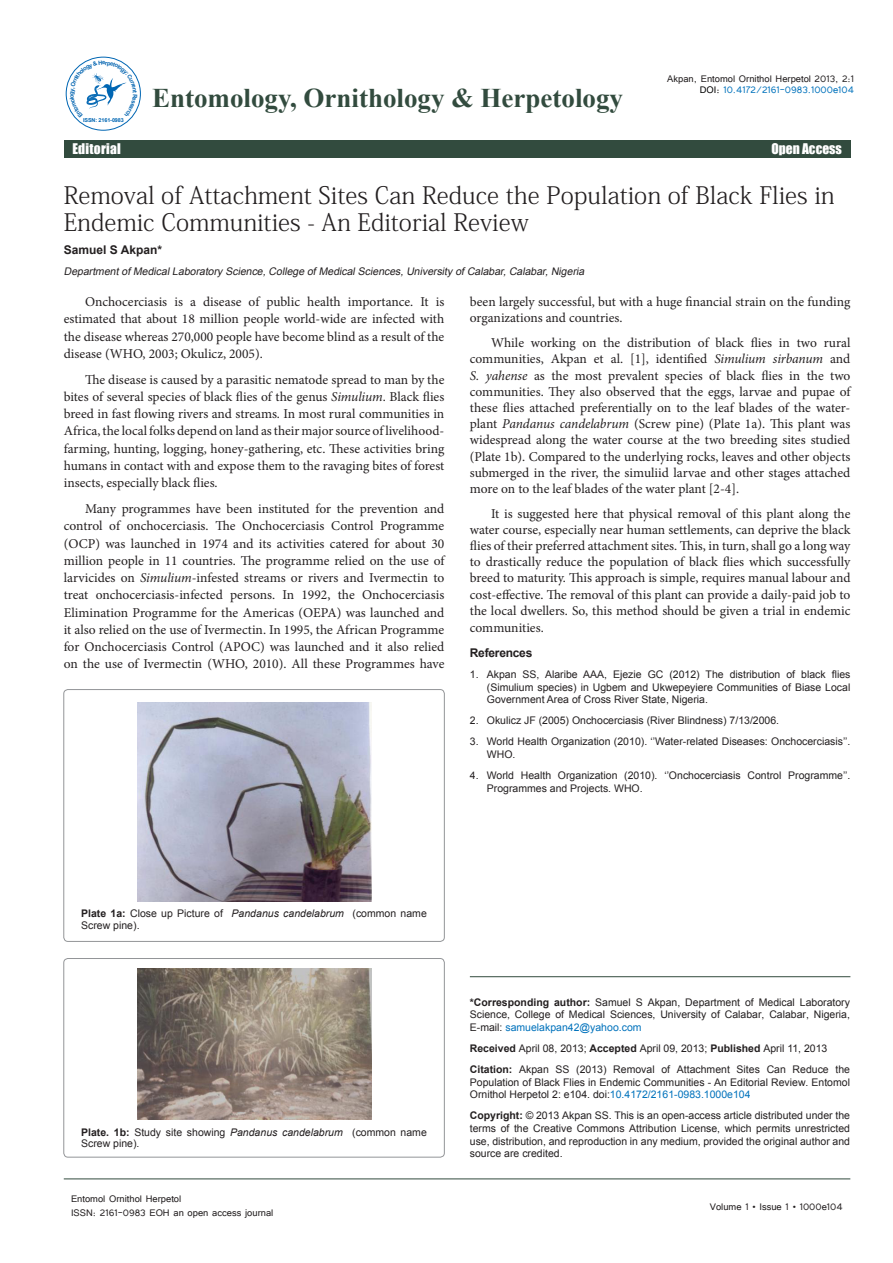
<style>
.page{position:relative;width:893px;height:1263px;background:#fff}
.page>*{position:absolute;margin:0;border:0;box-sizing:border-box;transform-origin:0 0}
.t1{font:700 27px "Times New Roman";color:#324b3e}
.t2{font:24px/27px "Adobe Fangsong Std";color:#231f20}
.t3{font:16.5px "Impact";letter-spacing:.04em;color:#fff}
.t4{font:13.5px/17.2px "Minion Pro";color:#231f20;text-align:justify}
.t5{font:13.5px "Impact";letter-spacing:.01em;color:#fff}
.t6{font:12px/11.1px "Tunga";color:#231f20;text-align:right}
.t7{font:700 12px "Arial";letter-spacing:-.01em;color:#231f20}
.No_Spacing{font:10.5px/12.6px "Arial";color:#231f20;text-align:justify}
.t8{font:italic 10.5px "Arial";color:#231f20}
.t9{font:700 5.4px "Arial";letter-spacing:-.02em;color:#0066b3}
.s1{color:#000}
.s2{color:#0072bc}
.s3{font-style:italic}
.s4{font-weight:700}
</style>
<div class="page">
<hr style="left:64px;top:1179px;width:786px;height:1px;background:#324b3e">
<div style="left:64px;top:141px;width:786px;height:17px;background:#324b3e"></div>
<hr style="left:470px;top:976px;width:380px;height:1px;background:#324b3e">
<div style="left:64px;top:689px;width:380px;height:252px;border:1px solid #939598;border-radius:4px"></div>
<img style="left:137px;top:702px;width:234px;height:199px">
<div style="left:64px;top:958px;width:380px;height:199px;border:1px solid #939598;border-radius:4px"></div>
<img style="left:137px;top:968px;width:234px;height:151px">
<div style="left:66px;top:57px;width:75px;height:74px;border:1px solid #0066b3;border-radius:50%"></div>
<svg style="left:70px;top:60px;width:67px;height:58px"></svg>
<p class="t9" style="left:83px;top:117px;width:42px">ISSN: 2161-0983</p>
<p class="t1" style="left:152px;top:79px;width:473px">Entomology, Ornithology &amp; Herpetology</p>
<p class="t6" style="left:667px;top:73px;width:188px">Akpan, Entomol Ornithol Herpetol 2013, 2:1<br><span class="s1">DOI:</span> <span class="s2">10.4172/2161-0983.1000e104</span></p>
<p class="t5" style="left:72px;top:138px;width:50px">Editorial</p>
<p class="t5" style="left:771px;top:138px;width:72px">Open Access</p>
<p class="t3" style="left:753px;top:140px;width:94px">Open Access</p>
<p class="t2" style="left:64px;top:182px;width:772px">Removal of Attachment Sites Can Reduce the Population of Black Flies in<br>Endemic Communities - An Editorial Review</p>
<p class="t7" style="left:64px;top:242px;width:100px">Samuel S Akpan*</p>
<p class="t8" style="left:64px;top:265px;width:524px">DepartmentofMedicalLaboratory Science,College ofMedicalSciences,University ofCalabar,Calabar,Nigeria</p>
<p class="t4" style="left:470px;top:294px;width:382px;line-height:16.2px">been largely successful, but with a huge financial strain on the funding organizations and countries.</p>
<p class="t4" style="left:470px;top:335px;width:382px;line-height:16.2px;text-indent:21px">While working on the distribution of black flies in two rural communities, Akpan et al. [1], identified <span class="s3">Simulium sirbanum</span> and <span class="s3">S. yahense</span> as the most prevalent species of black flies in the two communities. They also observed that the eggs, larvae and pupae of these flies attached preferentially on to the leaf blades of the water&shy;plant <span class="s3">Pandanus candelabrum</span> (Screw pine) (Plate 1a). This plant was widespread along the water course at the two breeding sites studied (Plate 1b). Compared to the underlying rocks, leaves and other objects submerged in the river, the simuliid larvae and other stages attached more on to the leaf blades of the water plant [2-4].</p>
<p class="t4" style="left:470px;top:505px;width:382px;line-height:16.4px;text-indent:21px">It is suggested here that physical removal of this plant along the water course, especially near human settlements, can deprive the black flies of their preferred attachment sites. This, in turn, shall go a long way to drastically reduce the population of black flies which successfully breed to maturity. This approach is simple, requires manual labour and cost-effective. The removal of this plant can provide a daily-paid job to the local dwellers. So, this method should be given a trial in endemic communities.</p>
<p class="t7" style="left:470px;top:645px;width:64px">References</p>
<p class="No_Spacing" style="left:487px;top:668px;width:365px;text-indent:-17px">1. Akpan SS, Alaribe AAA, Ejezie GC (2012) The distribution of black flies (Simulium species) in Ugbem and Ukwepeyiere Communities of Biase Local Government Area of Cross River State, Nigeria.</p>
<p class="No_Spacing" style="left:470px;top:714px;width:311px">2. Okulicz JF (2005) Onchocerciasis (River Blindness) 7/13/2006.</p>
<p class="No_Spacing" style="left:487px;top:735px;width:365px;text-indent:-17px">3. World Health Organization (2010). ‘’Water-related Diseases: Onchocerciasis’’.<br>WHO.</p>
<p class="No_Spacing" style="left:487px;top:769px;width:365px;text-indent:-17px">4. World Health Organization (2010). ‘’Onchocerciasis Control Programme’’.<br>Programmes and Projects. WHO.</p>
<p class="t4" style="left:64px;top:293px;width:382px;text-indent:21px">Onchocerciasis is a disease of public health importance. It is estimated that about 18 million people world-wide are infected with the disease whereas 270,000 people have become blind as a result of the disease (WHO, 2003; Okulicz, 2005).</p>
<p class="t4" style="left:64px;top:371px;width:382px;text-indent:21px">The disease is caused by a parasitic nematode spread to man by the bites of several species of black flies of the genus <span class="s3">Simulium</span>. Black flies breed in fast flowing rivers and streams. In most rural communities in Africa, the local folks depend on land as their major source of livelihood&shy;farming, hunting, logging, honey-gathering, etc. These activities bring humans in contact with and expose them to the ravaging bites of forest insects, especially black flies.</p>
<p class="t4" style="left:64px;top:500px;width:382px;text-indent:21px">Many programmes have been instituted for the prevention and control of onchocerciasis. The Onchocerciasis Control Programme (OCP) was launched in 1974 and its activities catered for about 30 million people in 11 countries. The programme relied on the use of larvicides on <span class="s3">Simulium</span>-infested streams or rivers and Ivermectin to treat onchocerciasis-infected persons. In 1992, the Onchocerciasis Elimination Programme for the Americas (OEPA) was launched and it also relied on the use of Ivermectin. In 1995, the African Programme for Onchocerciasis Control (APOC) was launched and it also relied on the use of Ivermectin (WHO, 2010). All these Programmes have</p>
<p class="No_Spacing" style="left:81px;top:908px;width:347px;line-height:11.6px"><span class="s4">Plate 1a:</span> Close up Picture of <span class="s3">Pandanus candelabrum</span> (common name<br>Screw pine).</p>
<p class="No_Spacing" style="left:81px;top:1126px;width:347px;line-height:11.6px"><span class="s4">Plate. 1b:</span> Study site showing <span class="s3">Pandanus candelabrum</span> (common name<br>Screw pine).</p>
<p class="t6" style="left:71px;top:1192px;width:112px">Entomol Ornithol Herpetol</p>
<p class="t6" style="left:71px;top:1206px;width:204px">ISSN: 2161-0983 EOH an open access journal</p>
<p class="No_Spacing" style="left:470px;top:996px;width:382px"><span class="s4">*Corresponding author:</span> Samuel S Akpan, Department of Medical Laboratory Science, College of Medical Sciences, University of Calabar, Calabar, Nigeria, E-mail: <span class="s2">samuelakpan42@yahoo.com</span></p>
<p class="No_Spacing" style="left:470px;top:1042px;width:359px"><span class="s4">Received</span> April 08, 2013; <span class="s4">Accepted</span> April 09, 2013; <span class="s4">Published</span> April 11, 2013</p>
<p class="No_Spacing" style="left:470px;top:1063px;width:382px"><span class="s4">Citation:</span> Akpan SS (2013) Removal of Attachment Sites Can Reduce the Population of Black Flies in Endemic Communities - An Editorial Review. Entomol Ornithol Herpetol 2: e104. doi:<span class="s2">10.4172/2161-0983.1000e104</span></p>
<p class="No_Spacing" style="left:470px;top:1109px;width:382px"><span class="s4">Copyright:</span> © 2013 Akpan SS. This is an open-access article distributed under the terms of the Creative Commons Attribution License, which permits unrestricted use, distribution, and reproduction in any medium, provided the original author and source are credited.</p>
<p class="t6" style="left:710px;top:1200px;width:135px">Volume 1 • Issue 1 • 1000e104</p>
</div>
